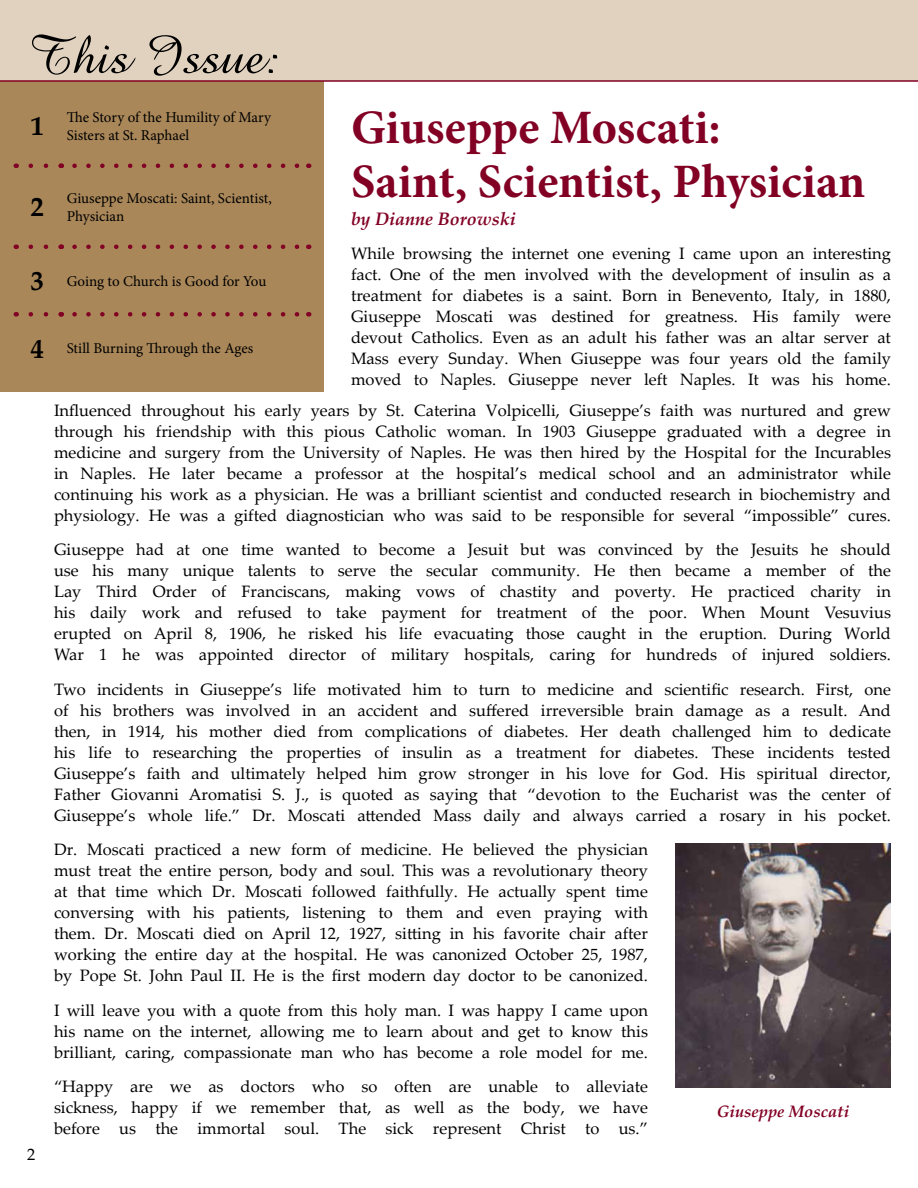
<style>
.page{position:relative;width:918px;height:1188px;background:#fff}
.page>*{position:absolute;margin:0;border:0;box-sizing:border-box;transform-origin:0 0}
.t1{font:55.5px "Amaze";color:#000}
.t2{font:700 48px/54px "Minion Pro";letter-spacing:-.005em;color:#820024}
.t3{font:700 27px "Palatino Linotype";color:#000}
.t4{font:italic 700 18px "Palatino Linotype";color:#820024}
.t5{font:16.5px/21px "Palatino Linotype";color:#000;text-align:justify}
.t6{font:italic 700 16.5px "Palatino Linotype";color:#820024}
.t7{font:15px/18px "Minion Pro";letter-spacing:-.005em;color:#000}
.s1{font-family:"Palatino Linotype";font-weight:700;font-size:27px}
</style>
<div class="page">
<div style="left:0;top:54px;width:324px;height:338px;background:#a98759"></div>
<div style="left:0;top:0;width:918px;height:82px;background:#e0d2bf"></div>
<img style="left:675px;top:843px;width:216px;height:244px">
<svg style="left:75px;top:164px;width:225px;height:4px"></svg>
<svg style="left:75px;top:245px;width:225px;height:4px"></svg>
<svg style="left:75px;top:312px;width:225px;height:5px"></svg>
<svg style="left:31px;top:164px;width:18px;height:4px"></svg>
<svg style="left:31px;top:245px;width:18px;height:4px"></svg>
<svg style="left:31px;top:312px;width:18px;height:5px"></svg>
<h1 class="t1" style="left:27px;top:19px;width:254px">This Issue:</h1>
<h2 class="t2" style="left:351px;top:100px;width:516px">Giuseppe Moscati:<br>Saint, Scientist, Physician</h2>
<p class="t5" style="left:351px;top:242px;width:542px">While browsing the internet one evening I came upon an interesting fact. One of the men involved with the development of insulin as a treatment for diabetes is a saint. Born in Benevento, Italy, in 1880, Giuseppe Moscati was destined for greatness. His family were devout Catholics. Even as an adult his father was an altar server at Mass every Sunday. When Giuseppe was four years old the family moved to Naples. Giuseppe never left Naples. It was his home.</p>
<p class="t5" style="left:54px;top:399px;width:839px">Influenced throughout his early years by St. Caterina Volpicelli, Giuseppe’s faith was nurtured and grew through his friendship with this pious Catholic woman. In 1903 Giuseppe graduated with a degree in medicine and surgery from the University of Naples. He was then hired by the Hospital for the Incurables in Naples. He later became a professor at the hospital’s medical school and an administrator while continuing his work as a physician. He was a brilliant scientist and conducted research in biochemistry and physiology. He was a gifted diagnostician who was said to be responsible for several “impossible” cures.</p>
<p class="t5" style="left:54px;top:538px;width:839px">Giuseppe had at one time wanted to become a Jesuit but was convinced by the Jesuits he should use his many unique talents to serve the secular community. He then became a member of the Lay Third Order of Franciscans, making vows of chastity and poverty. He practiced charity in his daily work and refused to take payment for treatment of the poor. When Mount Vesuvius erupted on April 8, 1906, he risked his life evacuating those caught in the eruption. During World War 1 he was appointed director of military hospitals, caring for hundreds of injured soldiers.</p>
<p class="t5" style="left:54px;top:678px;width:839px">Two incidents in Giuseppe’s life motivated him to turn to medicine and scientific research. First, one of his brothers was involved in an accident and suffered irreversible brain damage as a result. And then, in 1914, his mother died from complications of diabetes. Her death challenged him to dedicate his life to researching the properties of insulin as a treatment for diabetes. These incidents tested Giuseppe’s faith and ultimately helped him grow stronger in his love for God. His spiritual director, Father Giovanni Aromatisi S. J., is quoted as saying that “devotion to the Eucharist was the center of Giuseppe’s whole life.” Dr. Moscati attended Mass daily and always carried a rosary in his pocket.</p>
<p class="t5" style="left:54px;top:838px;width:596px">Dr. Moscati practiced a new form of medicine. He believed the physician must treat the entire person, body and soul. This was a revolutionary theory at that time which Dr. Moscati followed faithfully. He actually spent time conversing with his patients, listening to them and even praying with them. Dr. Moscati died on April 12, 1927, sitting in his favorite chair after working the entire day at the hospital. He was canonized October 25, 1987, by Pope St. John Paul II. He is the first modern day doctor to be canonized.</p>
<p class="t5" style="left:54px;top:999px;width:596px">I will leave you with a quote from this holy man. I was happy I came upon his name on the internet, allowing me to learn about and get to know this brilliant, caring, compassionate man who has become a role model for me.</p>
<p class="t5" style="left:54px;top:1075px;width:596px">“Happy are we as doctors who so often are unable to alleviate sickness, happy if we remember that, as well as the body, we have before us the immortal soul. The sick represent Christ to us.”</p>
<h3 class="t3" style="left:30px;top:107px;width:15px">1</h3>
<p class="t7" style="left:67px;top:108px;width:206px">The Story of the Humility of Mary<br>Sisters at St. Raphael</p>
<h3 class="t3" style="left:30px;top:188px;width:15px">2</h3>
<p class="t7" style="left:67px;top:189px;width:207px">Giuseppe Moscati: Saint, Scientist,<br>Physician</p>
<p class="t4" style="left:351px;top:206px;width:166px">by Dianne Borowski</p>
<p class="t7" style="left:30px;top:272px;width:238px"><span class="s1">3</span> Going to Church is Good for You</p>
<p class="t7" style="left:30px;top:340px;width:224px"><span class="s1">4</span> Still Burning Through the Ages</p>
<p class="t6" style="left:717px;top:1099px;width:134px">Giuseppe Moscati</p>
<p class="t5" style="left:27px;top:1143px;width:10px">2</p>
</div>
